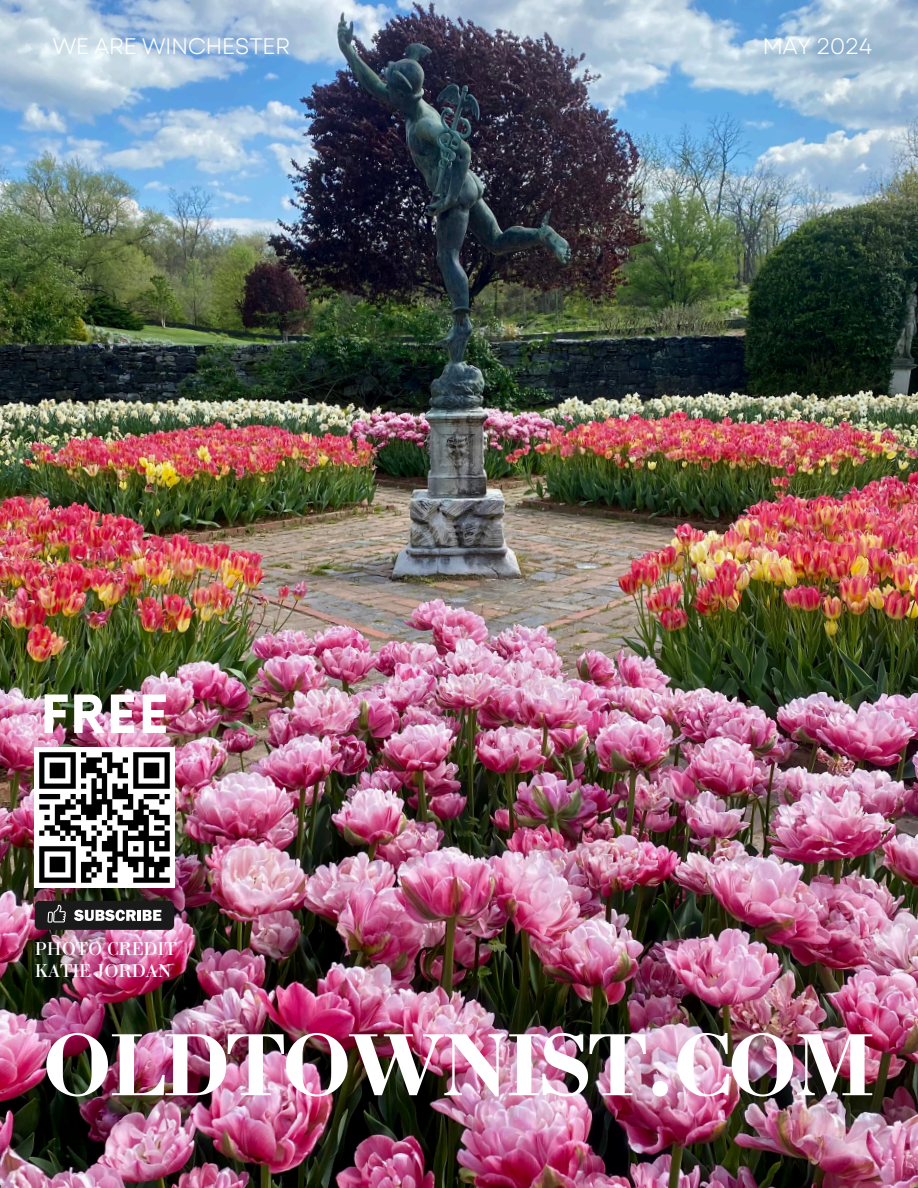
<style>
.page{position:relative;width:918px;height:1188px;background:#fff}
.page>*{position:absolute;margin:0;border:0;box-sizing:border-box;transform-origin:0 0}
.t1{font:700 93px "Bodoni";letter-spacing:-.05em;color:#fff}
.t2{font:700 51.3px "Now";color:#fff}
.t3{font:22.5px "Garet";letter-spacing:-.03em;color:#fff}
.t4{font:19.5px "Bodoni";color:#fff}
</style>
<div class="page">
<img style="left:0;top:0;width:918px;height:1188px">
<img style="left:35px;top:748px;width:139px;height:139px">
<div style="left:35px;top:901px;width:139px;height:29px;background:#1a1a1a;border-radius:5px"></div>
<svg style="left:48px;top:905px;width:18px;height:18px"></svg>
<svg style="left:74px;top:910px;width:62px;height:11px"></svg>
<hr style="left:137px;top:910px;width:4px;height:11px;background:#fff">
<svg style="left:143px;top:910px;width:18px;height:11px"></svg>
<p class="t3" style="left:52px;top:30px;width:240px">WE ARE WINCHESTER</p>
<p class="t3" style="left:762px;top:30px;width:112px">MAY 2024</p>
<h3 class="t2" style="left:40px;top:687px;width:129px">FREE</h3>
<p class="t4" style="left:35px;top:937px;width:144px">PHOTO CREDIT</p>
<p class="t4" style="left:35px;top:958px;width:139px">KATIE JORDAN</p>
<p class="t1" style="left:42px;top:1008px;width:836px">OLDTOWNIST.COM</p>
</div>
